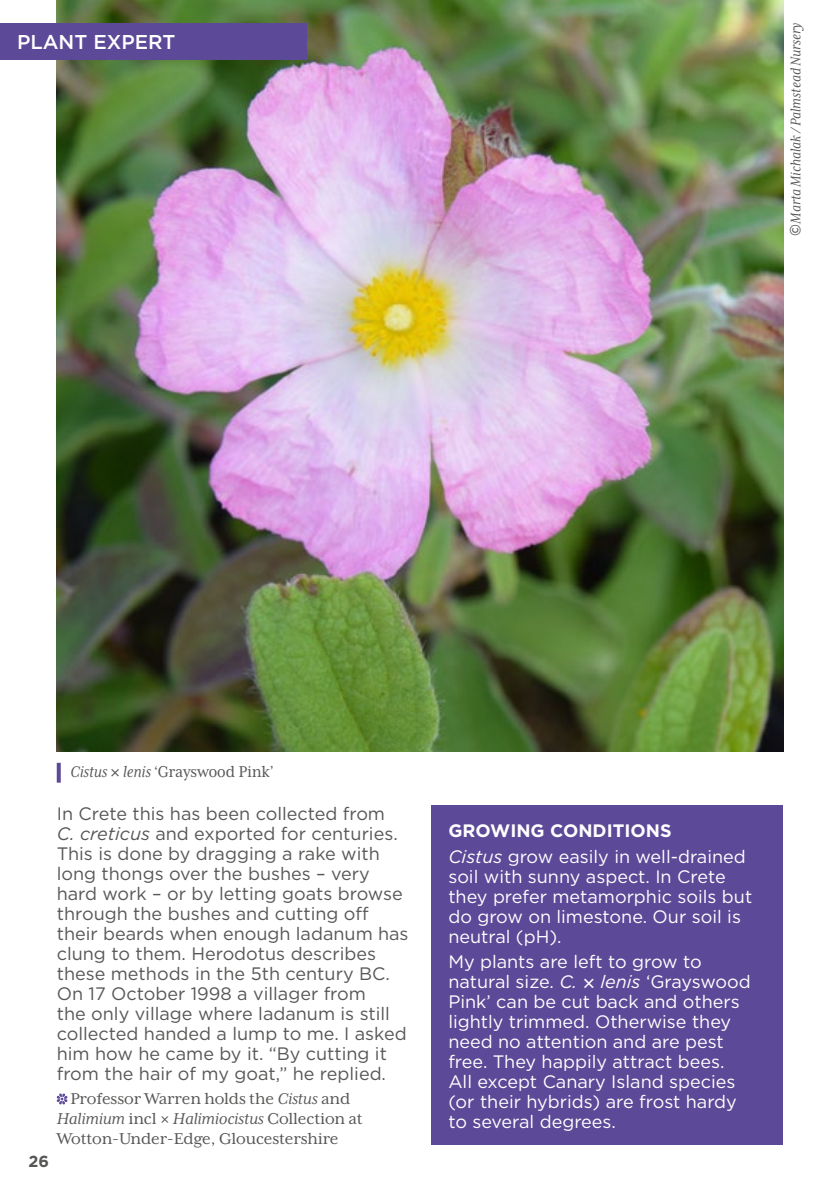
<style>
.page{position:relative;width:840px;height:1191px;background:#fff}
.page>*{position:absolute;margin:0;border:0;box-sizing:border-box;transform-origin:0 0}
.t1{font:500 20px "Gotham";color:#fff}
.t2{font:18px/20px "Gotham";color:#575756}
.t3{font:18px/20px "Gotham";color:#fff}
.t4{font:18px/20px "Mrs Eaves XL Serif OT";letter-spacing:-.01em;color:#575756}
.t5{font:18px "Mrs Eaves XL Serif Nar OT";letter-spacing:-.01em;color:#575756}
.t6{font:italic 16px "Mrs Eaves XL Serif Nar OT";color:#575756}
.t7{font:700 16px "Gotham";color:#575756}
.s1{font-family:"Source Sans Pro";font-style:normal}
.s2{font-style:italic}
.s3{font-size:25.2px}
.s4{font-size:22.4px}
.s5{font-weight:700}
.s6{font-size:21.6px}
</style>
<div class="page">
<img style="left:57px;top:0;width:725px;height:751px">
<svg style="left:57px;top:763px;width:4px;height:19px"></svg>
<div style="left:0;top:23px;width:306px;height:37px;background:#5c4998"></div>
<svg style="left:57px;top:1093px;width:11px;height:11px"></svg>
<div style="left:431px;top:805px;width:351px;height:340px;background:#5c4998"></div>
<p class="t1" style="left:17px;top:29px;width:160px">PLANT EXPERT</p>
<p class="t6" style="left:787px;top:236px;width:214px;rotate:-90deg"><span class="s1">©</span>Marta Michalak / Palmstead Nursery</p>
<p class="t5" style="left:70px;top:763px;width:205px"><span class="s2">Cistus</span><span class="s3">×</span><span class="s2">lenis</span> ‘Grayswood Pink’</p>
<p class="t2" style="left:57px;top:803px;width:353px">In Crete this has been collected from<br><span class="s2">C. creticus</span> and exported for centuries.<br>This is done by dragging a rake with long thongs over the bushes – very hard work – or by letting goats browse through the bushes and cutting off their beards when enough ladanum has clung to them. Herodotus describes these methods in the 5th century BC.<br>On 17 October 1998 a villager from<br>the only village where ladanum is still collected handed a lump to me. I asked him how he came by it. “By cutting it from the hair of my goat,” he replied.</p>
<p class="t4" style="left:57px;top:1088px;width:307px;text-indent:14px">Professor Warren holds the <span class="s2">Cistus</span> and<br><span class="s2">Halimium</span> incl <span class="s4">×</span> <span class="s2">Halimiocistus</span> Collection at<br>Wotton-Under-Edge, Gloucestershire</p>
<p class="t7" style="left:28px;top:1150px;width:22px">26</p>
<p class="t3" style="left:448px;top:817px;width:299px;line-height:25.6px"><span class="s5">GROWING CONDITIONS<br></span><span class="s2">Cistus</span> grow easily in well-drained</p>
<p class="t3" style="left:448px;top:865px;width:305px">soil with sunny aspect. In Crete they prefer metamorphic soils but do grow on limestone. Our soil is neutral (pH).</p>
<p class="t3" style="left:448px;top:951px;width:304px">My plants are left to grow to natural size. <span class="s2">C.</span> <span class="s6">×</span> <span class="s2">lenis</span> ‘Grayswood<br>Pink’ can be cut back and others lightly trimmed. Otherwise they need no attention and are pest free. They happily attract bees.<br>All except Canary Island species (or their hybrids) are frost hardy to several degrees.</p>
</div>
